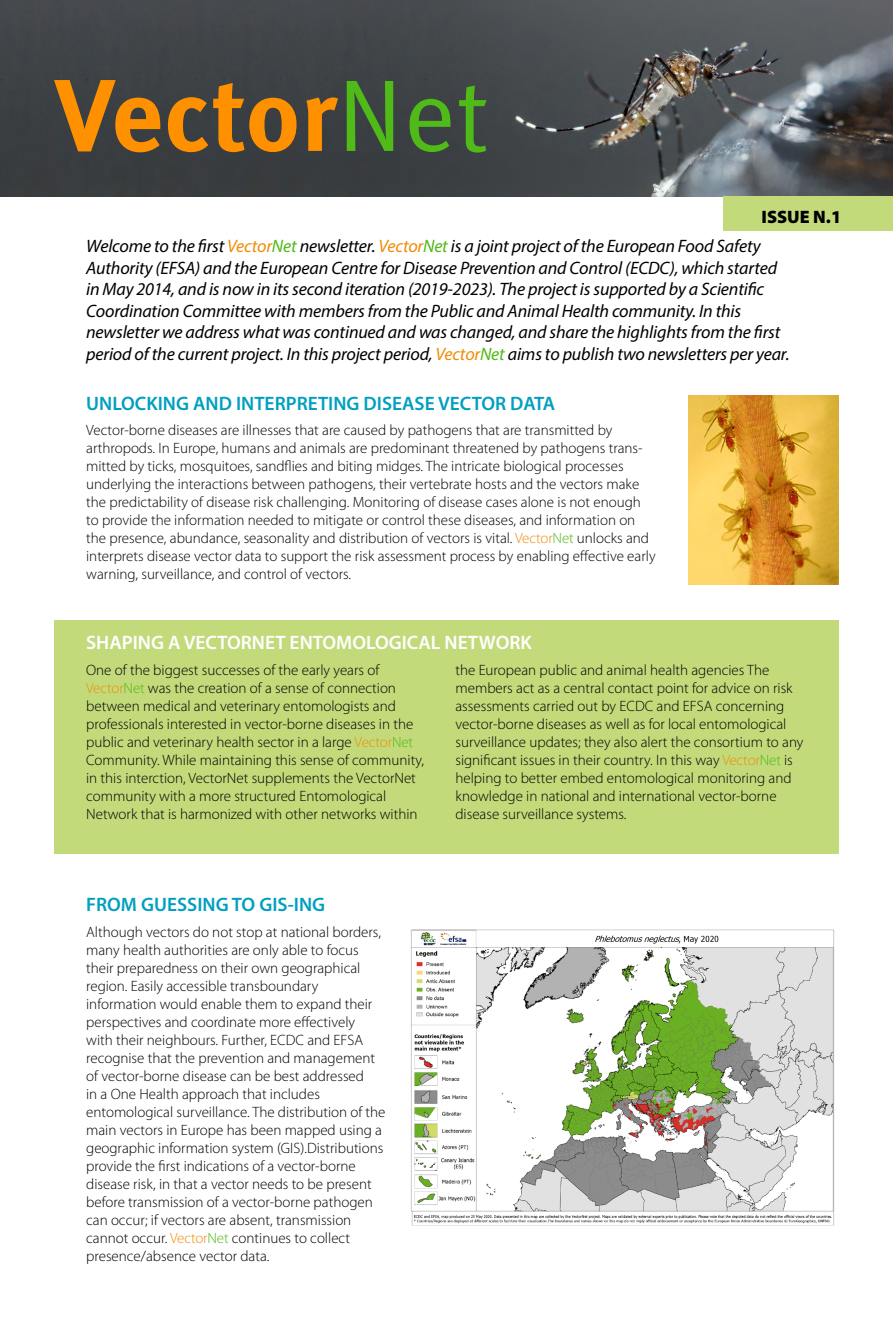
<style>
.page{position:relative;width:893px;height:1317px;background:#fff}
.page>*{position:absolute;margin:0;border:0;box-sizing:border-box;transform-origin:0 0}
.t1{font:700 102px "Meta Pro";color:#ff9000}
.t2{font:600 19.5px "Myriad Pro";color:#009fc0}
.t3{font:600 19.5px "Myriad Pro";color:#fff}
.t4{font:italic 18px/21.6px "Myriad Pro";letter-spacing:-.01em;color:#000}
.t5{font:900 18px "Myriad Pro";color:#000}
.t6{font:300 15px/18px "Myriad Pro";color:#000}
.s1{font-family:"Meta Pro Norm";font-weight:400;color:#50ba18}
.s2{color:#f38b07}
.s3{color:#50ba18}
</style>
<div class="page">
<div style="left:54px;top:620px;width:785px;height:234px;background:#c3da7b"></div>
<img style="left:0;top:0;width:893px;height:196px">
<div style="left:723px;top:196px;width:170px;height:35px;background:#c3da7b"></div>
<img style="left:411px;top:929px;width:424px;height:297px">
<img style="left:688px;top:395px;width:150px;height:189px">
<h1 class="t1" style="left:56px;top:36px;width:435px">Vector<span class="s1">Net</span></h1>
<p class="t5" style="left:761px;top:207px;width:81px">ISSUE N.1</p>
<p class="t4" style="left:86px;top:235px;width:705px">Welcome to the first <span class="s2">Vector</span><span class="s3">Net</span> newsletter. <span class="s2">Vector</span><span class="s3">Net</span> is a joint project of the European Food Safety Authority (EFSA) and the European Centre for Disease Prevention and Control (ECDC), which started in May 2014, and is now in its second iteration (2019-2023). The project is supported by a Scientific Coordination Committee with members from the Public and Animal Health community. In this newsletter we address what was continued and was changed, and share the highlights from the first period of the current project. In this project period, <span class="s2">Vector</span><span class="s3">Net</span> aims to publish two newsletters per year.</p>
<h2 class="t2" style="left:86px;top:391px;width:471px">UNLOCKING AND INTERPRETING DISEASE VECTOR DATA</h2>
<p class="t6" style="left:86px;top:421px;width:571px">Vector-borne diseases are illnesses that are caused by pathogens that are transmitted by arthropods. In Europe, humans and animals are predominant threatened by pathogens trans&shy;mitted by ticks, mosquitoes, sandflies and biting midges. The intricate biological processes underlying the interactions between pathogens, their vertebrate hosts and the vectors make the predictability of disease risk challenging. Monitoring of disease cases alone is not enough to provide the information needed to mitigate or control these diseases, and information on the presence, abundance, seasonality and distribution of vectors is vital. <span class="s2">Vector</span><span class="s3">Net</span> unlocks and interprets disease vector data to support the risk assessment process by enabling effective early warning, surveillance, and control of vectors.</p>
<h2 class="t3" style="left:86px;top:630px;width:447px">SHAPING A VECTORNET ENTOMOLOGICAL NETWORK</h2>
<p class="t6" style="left:86px;top:661px;width:339px">One of the biggest successes of the early years of <span class="s2">Vector</span><span class="s3">Net</span> was the creation of a sense of connection between medical and veterinary entomologists and professionals interested in vector-borne diseases in the public and veterinary health sector in a large <span class="s2">Vector</span><span class="s3">Net </span>Community. While maintaining this sense of community, in this interction, VectorNet supplements the VectorNet community with a more structured Entomological Network that is harmonized with other networks within</p>
<p class="t6" style="left:455px;top:661px;width:349px">the European public and animal health agencies The members act as a central contact point for advice on risk assessments carried out by ECDC and EFSA concerning vector-borne diseases as well as for local entomological surveillance updates; they also alert the consortium to any significant issues in their country. In this way <span class="s2">Vector</span><span class="s3">Net</span> is helping to better embed entomological monitoring and knowledge in national and international vector-borne disease surveillance systems.</p>
<h2 class="t2" style="left:86px;top:892px;width:241px">FROM GUESSING TO GIS-ING</h2>
<p class="t6" style="left:86px;top:922px;width:301px">Although vectors do not stop at national borders, many health authorities are only able to focus their preparedness on their own geographical region. Easily accessible transboundary information would enable them to expand their perspectives and coordinate more effectively<br>with their neighbours. Further, ECDC and EFSA recognise that the prevention and management of vector-borne disease can be best addressed<br>in a One Health approach that includes entomological surveillance. The distribution of the main vectors in Europe has been mapped using a geographic information system (GIS).Distributions provide the first indications of a vector-borne disease risk, in that a vector needs to be present before transmission of a vector-borne pathogen can occur; if vectors are absent, transmission cannot occur. <span class="s2">Vector</span><span class="s3">Net</span> continues to collect presence/absence vector data.</p>
</div>
